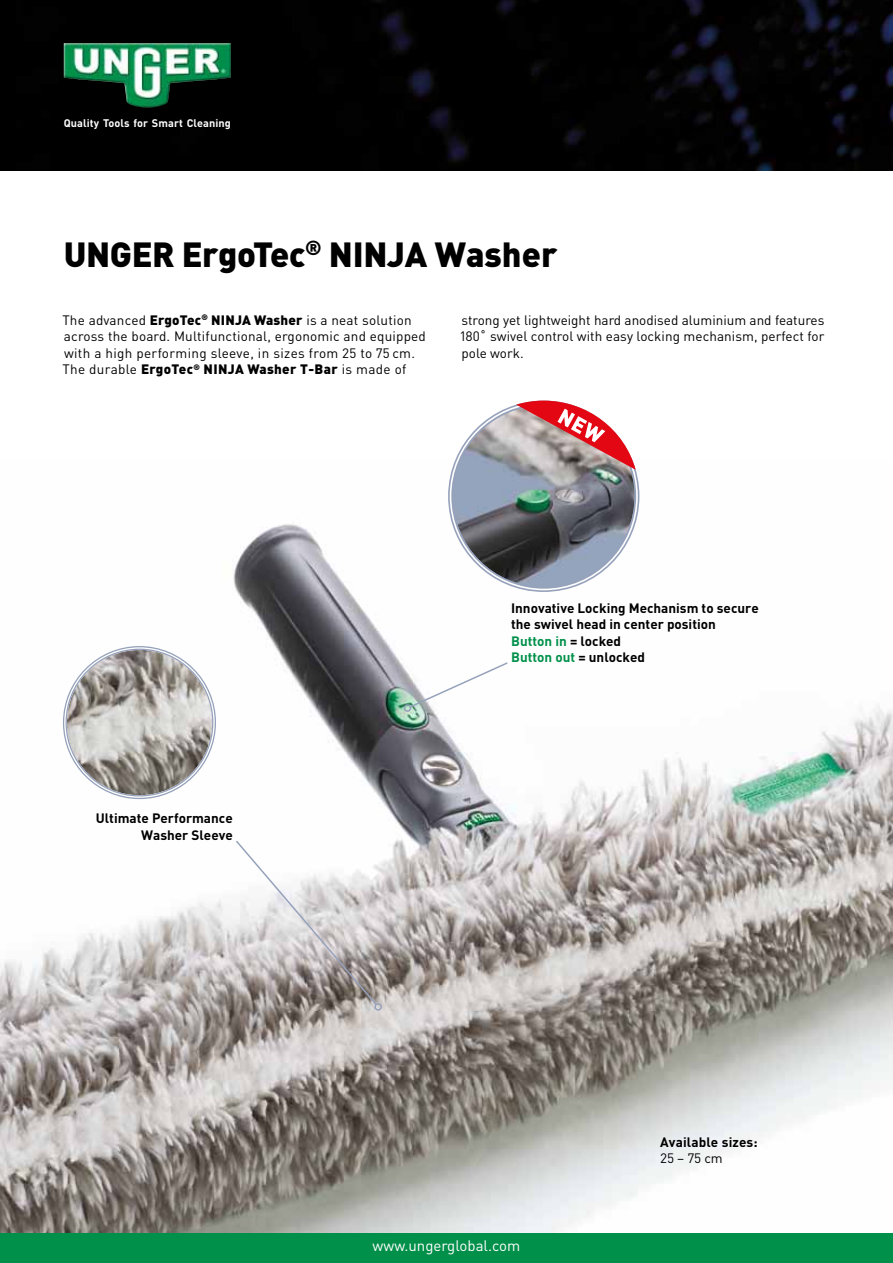
<style>
.page{position:relative;width:893px;height:1263px;background:#fff}
.page>*{position:absolute;margin:0;border:0;box-sizing:border-box;transform-origin:0 0}
.t1{font:900 34.5px "DIN Pro";letter-spacing:-.01em;color:#000}
.t2{font:15px "DIN Pro";color:#fff}
.t3{font:13.5px/16.5px "DIN Pro";letter-spacing:.015em;color:#000}
.t4{font:700 13.5px/16.5px "DIN Pro";color:#000}
.t5{font:700 10.95px "DIN Pro";letter-spacing:.01em;color:#fff}
.s1{font-weight:900}
.s2{color:#00904a}
</style>
<div class="page">
<img style="left:0;top:0;width:893px;height:170px">
<img style="left:0;top:458px;width:893px;height:775px">
<svg style="left:402px;top:661px;width:107px;height:52px"></svg>
<img style="left:453px;top:405px;width:182px;height:182px;border-radius:91px">
<svg style="left:234px;top:839px;width:150px;height:173px"></svg>
<img style="left:67px;top:650px;width:145px;height:145px;border-radius:73px">
<img style="left:64px;top:43px;width:167px;height:64px">
<div style="left:0;top:1233px;width:893px;height:30px;background:#00904a"></div>
<svg style="left:516px;top:401px;width:120px;height:69px"></svg>
<p class="t5" style="left:64px;top:116px;width:169px">Quality Tools for Smart Cleaning</p>
<h1 class="t1" style="left:64px;top:231px;width:45px">UNGER</h1>
<h1 class="t1" style="left:182px;top:231px;width:377px">ErgoTec<sup>®</sup> NINJA Washer</h1>
<p class="t3" style="left:62px;top:311px;width:365px">The advanced <span class="s1">ErgoTec</span><sup>®</sup> <span class="s1">NINJA Washer</span> is a neat solution across the board. Multifunctional, ergonomic and equipped with a high performing sleeve, in sizes from 25 to 75 cm.<br>The durable <span class="s1">ErgoTec</span><sup>®</sup> <span class="s1">NINJA Washer T-Bar</span> is made of</p>
<p class="t3" style="left:460px;top:311px;width:365px;text-align:justify">strong yet lightweight hard anodised aluminium and features 180˚ swivel control with easy locking mechanism, perfect for pole work.</p>
<p class="t4" style="left:96px;top:809px;width:138px;text-align:right">Ultimate Performance<br>Washer Sleeve</p>
<p class="t4" style="left:511px;top:599px;width:249px">Innovative Locking Mechanism to secure the swivel head in center position<br><span class="s2">Button in</span> = locked<br><span class="s2">Button out</span> = unlocked</p>
<p class="t2" style="left:373px;top:1235px;width:149px">www.ungerglobal.com</p>
<p class="t4" style="left:660px;top:1133px;width:99px">Available sizes:</p>
<p class="t3" style="left:660px;top:1149px;width:64px">25 – 75 cm</p>
</div>
